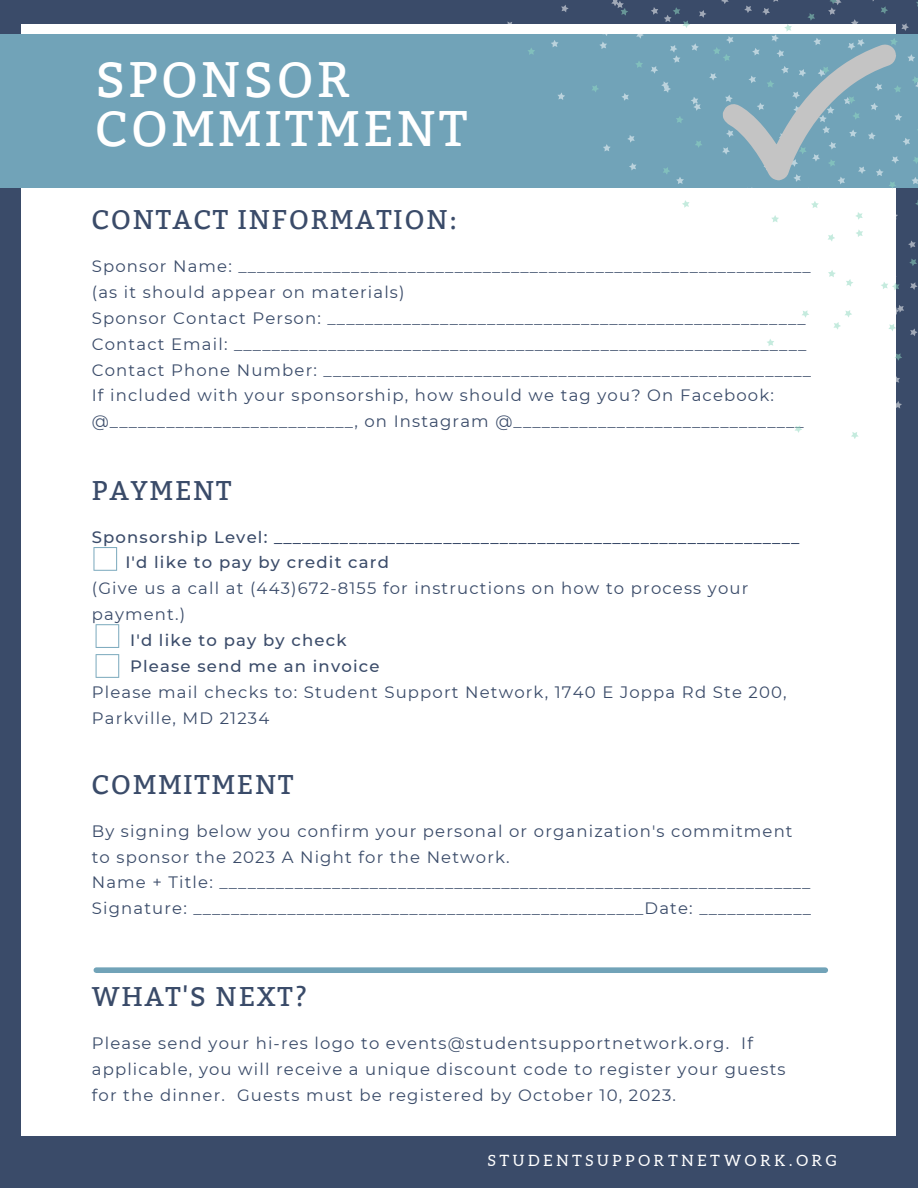
<style>
.page{position:relative;width:918px;height:1188px;background:#3a4b69}
.page>*{position:absolute;margin:0;border:0;box-sizing:border-box;transform-origin:0 0}
.t1{font:49.8px/49.5px "Bitter";letter-spacing:.06em;color:#fff}
.t2{font:27px "Bitter";letter-spacing:.06em;color:#3a4b69}
.t3{font:16.5px/25.8px "Montserrat";letter-spacing:.07em;color:#3a4b69}
.t4{font:500 16.5px/25.8px "Montserrat";letter-spacing:.07em;color:#3a4b69}
.t5{font:15.6px "Aleo";letter-spacing:.24em;color:#fff}
</style>
<div class="page">
<div style="left:21px;top:25px;width:875px;height:1118px;background:#fff"></div>
<div style="left:0;top:35px;width:918px;height:153px;background:#71a3b8"></div>
<div style="left:0;top:1136px;width:918px;height:52px;background:#3a4b69"></div>
<div style="left:96px;top:967px;width:729px;height:6px;background:#71a3b8"></div>
<svg style="left:474px;top:0;width:444px;height:439px"></svg>
<svg style="left:723px;top:43px;width:173px;height:137px"></svg>
<svg style="left:94px;top:547px;width:23px;height:24px"></svg>
<svg style="left:96px;top:654px;width:23px;height:24px"></svg>
<svg style="left:96px;top:624px;width:23px;height:24px"></svg>
<h1 class="t1" style="left:96px;top:55px;width:373px">SPONSOR<br>COMMITMENT</h1>
<h2 class="t2" style="left:92px;top:204px;width:367px">CONTACT INFORMATION:</h2>
<p class="t3" style="left:92px;top:253px;width:721px">Sponsor Name: _____________________________________________________________ (as it should appear on materials)<br>Sponsor Contact Person: ___________________________________________________ Contact Email: _____________________________________________________________ Contact Phone Number: ____________________________________________________ If included with your sponsorship, how should we tag you? On Facebook: @__________________________, on Instagram @_______________________________</p>
<h2 class="t2" style="left:92px;top:475px;width:141px">PAYMENT</h2>
<p class="t4" style="left:125px;top:524px;width:676px;text-indent:-34px">Sponsorship Level: ________________________________________________________<br>I'd like to pay by credit card</p>
<p class="t3" style="left:92px;top:576px;width:658px">(Give us a call at (443)672-8155 for instructions on how to process your payment.)</p>
<p class="t4" style="left:130px;top:627px;width:251px">I'd like to pay by check<br>Please send me an invoice</p>
<p class="t3" style="left:92px;top:679px;width:696px">Please mail checks to: Student Support Network, 1740 E Joppa Rd Ste 200,<br>Parkville, MD 21234</p>
<h2 class="t2" style="left:92px;top:769px;width:203px">COMMITMENT</h2>
<p class="t3" style="left:92px;top:818px;width:721px">By signing below you confirm your personal or organization's commitment to sponsor the 2023 A Night for the Network.<br>Name + Title: _______________________________________________________________ Signature: ________________________________________________Date: ____________</p>
<h2 class="t2" style="left:92px;top:981px;width:217px">WHAT'S NEXT?</h2>
<p class="t3" style="left:92px;top:1030px;width:695px">Please send your hi-res logo to events@studentsupportnetwork.org. If applicable, you will receive a unique discount code to register your guests for the dinner. Guests must be registered by October 10, 2023.</p>
<p class="t5" style="left:488px;top:1152px;width:350px">STUDENTSUPPORTNETWORK.ORG</p>
</div>
